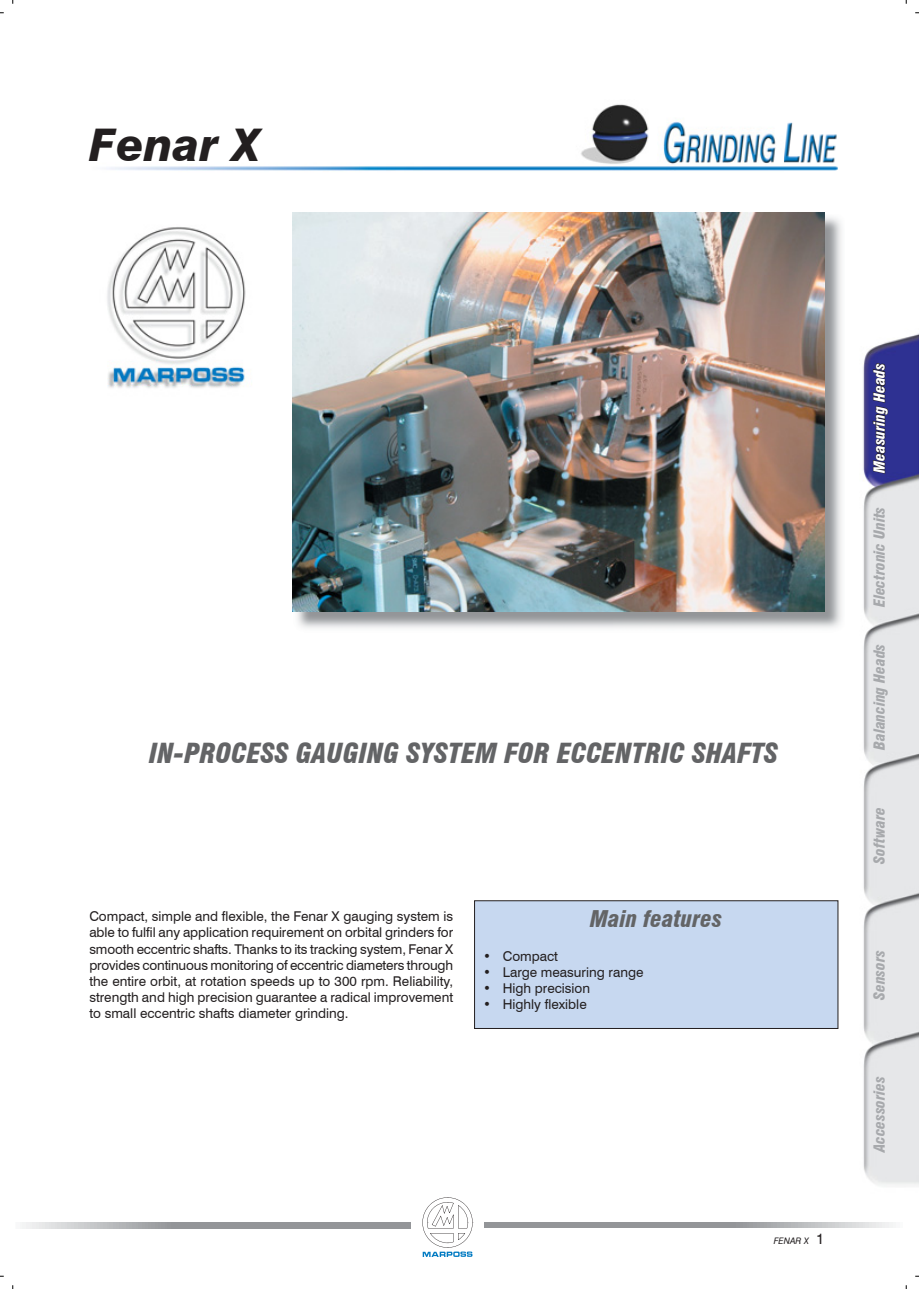
<style>
.page{position:relative;width:919px;height:1289px;background:#fff}
.page>*{position:absolute;margin:0;border:0;box-sizing:border-box;transform-origin:0 0}
.t1{font:italic 800 45px "Swiss 721 BT";color:#231f20}
.t2{font:italic 900 condensed 27px "Swiss 721 BT";color:#636466}
.t3{font:italic 900 condensed 22.5px "Swiss 721 BT";color:#636466}
.t4{font:italic 900 condensed 15px "Swiss 721 BT";color:#a7a9ac}
.t5{font:italic 900 condensed 15px "Swiss 721 BT";color:#fff}
.t6{font:13.5px/16.2px "Swiss 721 BT";color:#231f20;text-align:justify}
.t7{font:italic 9px "Swiss 721 BT";color:#231f20}
.s1{font-style:normal;font-size:15px}
</style>
<div class="page">
<svg style="left:422px;top:1197px;width:50px;height:59px"></svg>
<svg style="left:22px;top:1222px;width:150px;height:6px"></svg>
<div style="left:172px;top:1222px;width:119px;height:6px;background:#939598"></div>
<div style="left:291px;top:1222px;width:119px;height:6px;background:#939598"></div>
<svg style="left:735px;top:1222px;width:158px;height:6px"></svg>
<div style="left:609px;top:1222px;width:126px;height:6px;background:#939598"></div>
<div style="left:484px;top:1222px;width:125px;height:6px;background:#939598"></div>
<img style="left:824px;top:212px;width:94px;height:974px">
<img style="left:107px;top:227px;width:139px;height:161px">
<img style="left:294px;top:214px;width:550px;height:418px">
<img style="left:292px;top:213px;width:532px;height:398px">
<img style="left:106px;top:104px;width:732px;height:67px">
<div style="left:474px;top:900px;width:363px;height:128px;background:#c7d8f0"></div>
<div style="left:474px;top:900px;width:364px;height:128px;border:1px solid #231f20"></div>
<h1 class="t1" style="left:89px;top:117px;width:172px">Fenar X</h1>
<h2 class="t2" style="left:149px;top:737px;width:630px">IN-PROCESS GAUGING SYSTEM FOR ECCENTRIC SHAFTS</h2>
<p class="t6" style="left:89px;top:907px;width:365px">Compact, simple and flexible, the Fenar X gauging system is able to fulfil any application requirement on orbital grinders for smooth eccentric shafts. Thanks to its tracking system, Fenar X provides continuous monitoring of eccentric diameters through the entire orbit, at rotation speeds up to 300 rpm. Reliability, strength and high precision guarantee a radical improvement to small eccentric shafts diameter grinding.</p>
<h3 class="t3" style="left:590px;top:904px;width:134px">Main features</h3>
<p class="t6" style="left:483px;top:947px;width:76px">• Compact</p>
<p class="t6" style="left:483px;top:963px;width:162px">• Large measuring range</p>
<p class="t6" style="left:483px;top:979px;width:108px">• High precision</p>
<p class="t6" style="left:483px;top:995px;width:105px">• Highly flexible</p>
<p class="t7" style="left:773px;top:1234px;width:52px">FENAR X <span class="s1">1</span></p>
<p class="t5" style="left:870px;top:473px;width:112px;rotate:-90deg">Measuring Heads</p>
<p class="t4" style="left:870px;top:607px;width:102px;rotate:-90deg">Electronic Units</p>
<p class="t4" style="left:870px;top:749px;width:108px;rotate:-90deg">Balancing Heads</p>
<p class="t4" style="left:870px;top:863px;width:58px;rotate:-90deg">Software</p>
<p class="t4" style="left:870px;top:999px;width:51px;rotate:-90deg">Sensors</p>
<p class="t4" style="left:870px;top:1152px;width:78px;rotate:-90deg">Accessories</p>
</div>
